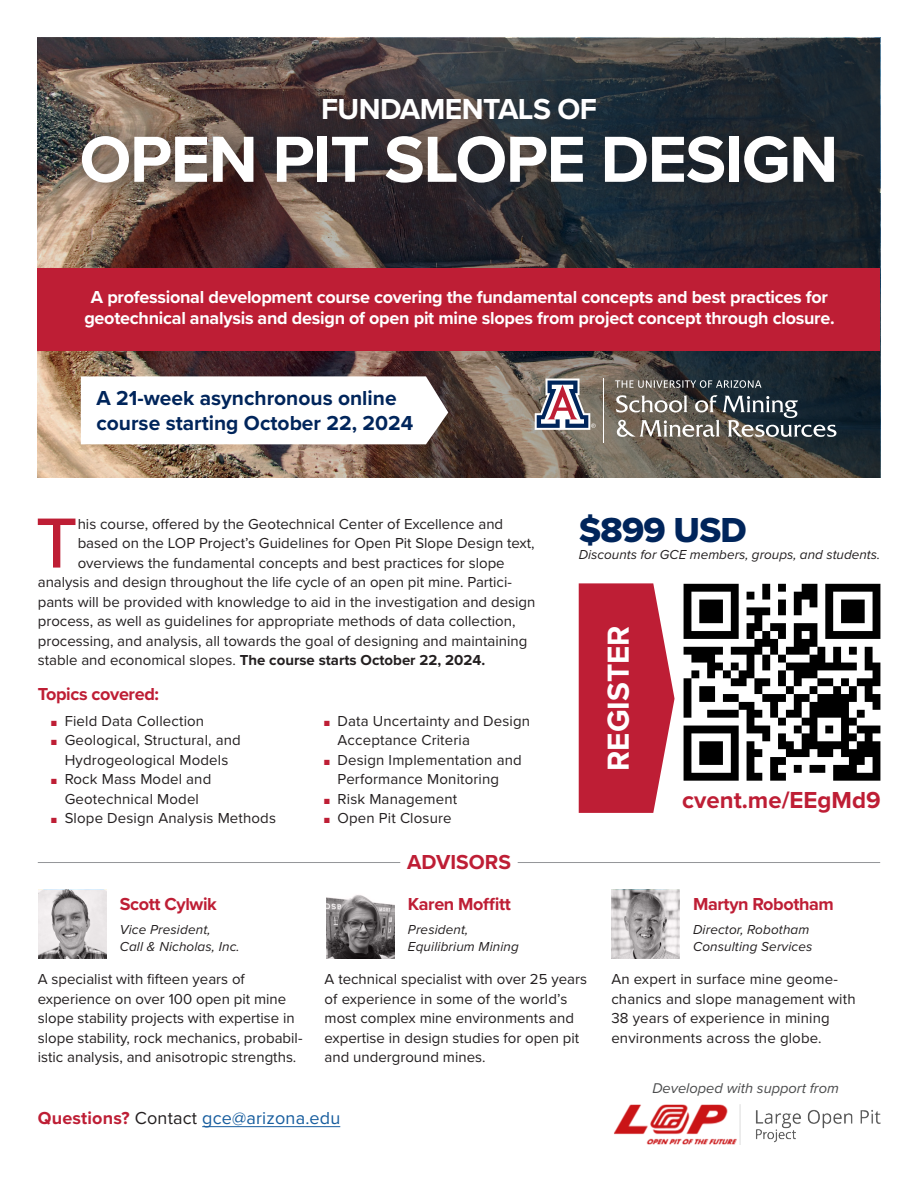
<style>
.page{position:relative;width:918px;height:1188px;background:#fff}
.page>*{position:absolute;margin:0;border:0;box-sizing:border-box;transform-origin:0 0}
.body_text_-_span_columns{font:500 73.5px "Proxima Nova";color:#be1e35}
.t1{font:700 67.5px "Proxima Nova";letter-spacing:-.02em;color:#fff}
.price{font:36px "Proxima Nova Extrabld";letter-spacing:-.02em;color:#00255b}
.body_text{font:700 31.5px "Proxima Nova";color:#fff}
.t2{font:700 30px "Proxima Nova";letter-spacing:-.02em;color:#fff}
.body_text-2{font:700 24px "Proxima Nova";color:#be1e35}
.subhead1{font:700 21px/25.2px "Proxima Nova";color:#00255b}
.hr_subhead{font:700 21px "Proxima Nova";color:#be1e35}
.subhead1-2{font:700 18px/21px "Proxima Nova";letter-spacing:-.015em;color:#fff;text-align:center}
.subhead1-3{font:700 18px "Proxima Nova";letter-spacing:-.02em;color:#be1e35}
.body_text-3{font:18px "Proxima Nova";letter-spacing:.01em;color:#175d9e}
.subhead1_-_span_columns{font:700 18px "Proxima Nova";letter-spacing:-.02em;color:#be1e35}
.body_text-4{font:15px/19.5px "Proxima Nova";letter-spacing:.01em;color:#231f20}
.body_text_-_span_columns-2{font:15px "Proxima Nova";color:#231f20}
.body_text_-_span_columns-3{font:700 15px "Proxima Nova";color:#231f20}
.italic_body_text{font:italic 14.7px "Proxima Nova";color:#4b4c4d}
.italic_body_text-2{font:italic 13.5px/17.2px "Proxima Nova";letter-spacing:.01em;color:#231f20}
.s1{font-weight:400}
.s2{color:#be1e35}
.s3{font-weight:700;color:#be1e35}
.s4{color:#231f20}
</style>
<div class="page">
<img style="left:38px;top:38px;width:842px;height:439px">
<svg style="left:684px;top:584px;width:196px;height:197px"></svg>
<div style="left:38px;top:269px;width:842px;height:82px;background:#be1e35"></div>
<div style="left:59px;top:76px;width:797px;height:129px;background:#231f20;opacity:.75"></div>
<svg style="left:535px;top:379px;width:61px;height:51px"></svg>
<hr style="left:603px;top:378px;width:1px;height:65px;background:#fff">
<svg style="left:616px;top:395px;width:220px;height:42px;background:#686b6b"></svg>
<svg style="left:615px;top:380px;width:147px;height:8px"></svg>
<hr style="left:38px;top:862px;width:842px;height:1px;background:#939598">
<div style="left:400px;top:860px;width:118px;height:6px;background:#fff"></div>
<img style="left:612px;top:890px;width:68px;height:69px">
<img style="left:326px;top:895px;width:68px;height:64px">
<img style="left:38px;top:890px;width:68px;height:69px">
<svg style="left:81px;top:376px;width:367px;height:68px"></svg>
<svg style="left:579px;top:583px;width:96px;height:230px;background:#c5384c"></svg>
<hr style="left:202px;top:1126px;width:138px;height:1px;background:#175d9e">
<img style="left:614px;top:1105px;width:266px;height:40px">
<p class="t2" style="left:321px;top:86px;width:277px">FUNDAMENTALS OF</p>
<p class="t1" style="left:80px;top:109px;width:760px">OPEN PIT SLOPE DESIGN</p>
<p class="subhead1-2" style="left:84px;top:286px;width:752px">A professional development course covering the fundamental concepts and best practices for geotechnical analysis and design of open pit mine slopes from project concept through closure.</p>
<p class="subhead1" style="left:96px;top:385px;width:318px">A 21-week asynchronous online course starting October 22, 2024</p>
<p class="body_text_-_span_columns" style="left:36px;top:488px;width:44px">T</p>
<p class="body_text_-_span_columns-2" style="left:78px;top:512px;width:427px">his course, offered by the Geotechnical Center of Excellence and</p>
<p class="body_text_-_span_columns-2" style="left:78px;top:532px;width:459px">based on the LOP Project’s Guidelines for Open Pit Slope Design text,</p>
<p class="body_text_-_span_columns-2" style="left:78px;top:551px;width:429px">overviews the fundamental concepts and best practices for slope</p>
<p class="body_text_-_span_columns-2" style="left:38px;top:571px;width:476px">analysis and design throughout the life cycle of an open pit mine. Partici-</p>
<p class="body_text_-_span_columns-2" style="left:38px;top:590px;width:499px">pants will be provided with knowledge to aid in the investigation and design</p>
<p class="body_text_-_span_columns-2" style="left:38px;top:610px;width:479px">process, as well as guidelines for appropriate methods of data collection,</p>
<p class="body_text_-_span_columns-2" style="left:38px;top:629px;width:491px">processing, and analysis, all towards the goal of designing and maintaining</p>
<p class="body_text_-_span_columns-3" style="left:38px;top:649px;width:449px"><span class="s1">stable and economical slopes.</span> The course starts October 22, 2024.</p>
<p class="subhead1_-_span_columns" style="left:38px;top:680px;width:123px">Topics covered:</p>
<p class="body_text-4" style="left:51px;top:710px;width:154px"><span class="s2">■</span> Field Data Collection</p>
<p class="body_text-4" style="left:51px;top:730px;width:191px;text-align:center"><span class="s2">■</span> Geological, Structural, and<br>Hydrogeological Models</p>
<p class="body_text-4" style="left:51px;top:769px;width:162px;text-align:center"><span class="s2">■</span> Rock Mass Model and<br>Geotechnical Model</p>
<p class="body_text-4" style="left:51px;top:808px;width:226px"><span class="s2">■</span> Slope Design Analysis Methods</p>
<p class="body_text-4" style="left:338px;top:710px;width:194px;text-indent:-14px"><span class="s2">■</span> Data Uncertainty and Design<br>Acceptance Criteria</p>
<p class="body_text-4" style="left:338px;top:749px;width:186px;text-indent:-14px"><span class="s2">■</span> Design Implementation and<br>Performance Monitoring</p>
<p class="body_text-4" style="left:324px;top:788px;width:135px"><span class="s2">■</span> Risk Management</p>
<p class="body_text-4" style="left:324px;top:808px;width:129px"><span class="s2">■</span> Open Pit Closure</p>
<p class="hr_subhead" style="left:407px;top:846px;width:105px">ADVISORS</p>
<p class="price" style="left:579px;top:503px;width:169px">$899 USD</p>
<p class="italic_body_text-2" style="left:579px;top:546px;width:303px">Discounts for GCE members, groups, and students.</p>
<p class="body_text" style="left:595px;top:771px;width:147px;rotate:-90deg">REGISTER</p>
<p class="body_text-2" style="left:682px;top:782px;width:200px">cvent.me/EEgMd9</p>
<p class="subhead1-3" style="left:120px;top:891px;width:99px">Scott Cylwik</p>
<p class="italic_body_text-2" style="left:120px;top:920px;width:121px">Vice President,<br>Call &amp; Nicholas, Inc.</p>
<p class="body_text-4" style="left:38px;top:969px;width:266px">A specialist with fifteen years of experience on over 100 open pit mine slope stability projects with expertise in slope stability, rock mechanics, probabil&shy;istic analysis, and anisotropic strengths.</p>
<p class="subhead1-3" style="left:408px;top:891px;width:105px">Karen Moffitt</p>
<p class="italic_body_text-2" style="left:408px;top:920px;width:112px">President,<br>Equilibrium Mining</p>
<p class="body_text-4" style="left:325px;top:969px;width:264px">A technical specialist with over 25 years of experience in some of the world’s most complex mine environments and expertise in design studies for open pit and underground mines.</p>
<p class="body_text-3" style="left:38px;top:1104px;width:304px"><span class="s3">Questions?</span> <span class="s4">Contact</span> gce@arizona.edu</p>
<p class="subhead1-3" style="left:693px;top:891px;width:142px">Martyn Robotham</p>
<p class="italic_body_text-2" style="left:693px;top:920px;width:121px">Director, Robotham<br>Consulting Services</p>
<p class="body_text-4" style="left:611px;top:969px;width:246px">An expert in surface mine geome&shy;chanics and slope management with<br>38 years of experience in mining environments across the globe.</p>
<p class="italic_body_text" style="left:652px;top:1077px;width:188px">Developed with support from</p>
</div>
